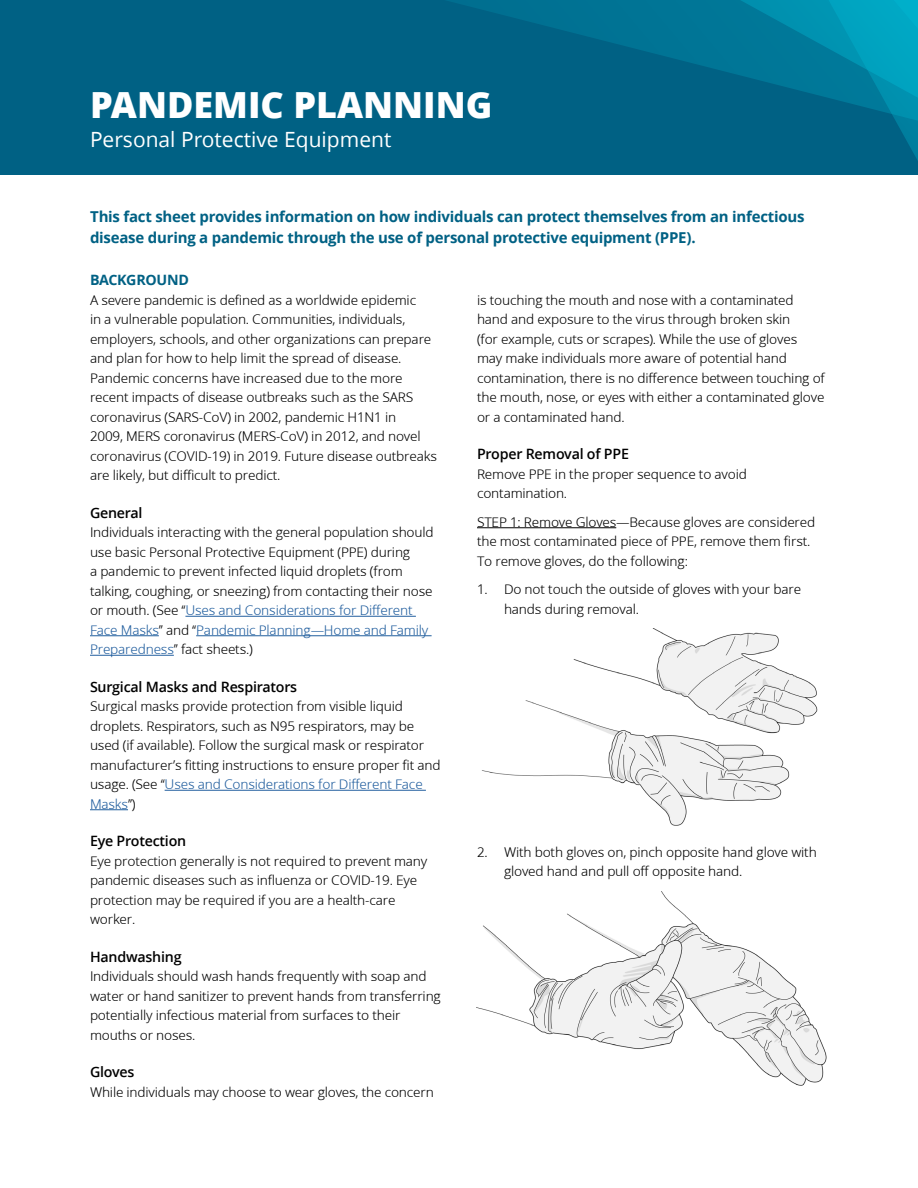
<style>
.page{position:relative;width:918px;height:1188px;background:#fff}
.page>*{position:absolute;margin:0;border:0;box-sizing:border-box;transform-origin:0 0}
.t1{font:800 36px "Zoramlds Lat";color:#fff}
.t2{font:21px "Zoramlds Lat";color:#fff}
.t3{font:700 15px/21px "Zoramlds Lat";letter-spacing:-.015em;color:#006184}
.t4{font:600 14.25px "Zoramlds Lat";letter-spacing:-.015em;color:#000}
.t5{font:700 14.25px "Zoramlds Lat";letter-spacing:-.015em;color:#006184}
.t6{font:13.5px/19.5px "Zoramlds Lat";letter-spacing:-.015em;color:#000}
.s1{color:#215e9e}
</style>
<div class="page">
<div style="left:0;top:0;width:918px;height:175px;background:#006184"></div>
<hr style="left:185px;top:616px;width:231px;height:1px;background:#215e9e">
<hr style="left:90px;top:635px;width:69px;height:1px;background:#215e9e">
<hr style="left:196px;top:635px;width:236px;height:1px;background:#215e9e">
<hr style="left:90px;top:655px;width:84px;height:1px;background:#215e9e">
<hr style="left:165px;top:790px;width:261px;height:1px;background:#215e9e">
<hr style="left:90px;top:809px;width:38px;height:1px;background:#215e9e">
<hr style="left:477px;top:527px;width:139px;height:1px;background:#000">
<svg style="left:447px;top:0;width:293px;height:75px"></svg>
<svg style="left:740px;top:0;width:178px;height:161px"></svg>
<img style="left:481px;top:629px;width:337px;height:197px">
<img style="left:477px;top:891px;width:350px;height:195px">
<h1 class="t1" style="left:90px;top:77px;width:404px">PANDEMIC PLANNING</h1>
<h2 class="t2" style="left:90px;top:124px;width:303px">Personal Protective Equipment</h2>
<p class="t3" style="left:90px;top:207px;width:716px">This fact sheet provides information on how individuals can protect themselves from an infectious disease during a pandemic through the use of personal protective equipment (PPE).</p>
<p class="t5" style="left:90px;top:269px;width:101px">BACKGROUND</p>
<p class="t6" style="left:90px;top:290px;width:349px">A severe pandemic is defined as a worldwide epidemic<br>in a vulnerable population. Communities, individuals, employers, schools, and other organizations can prepare and plan for how to help limit the spread of disease.<br>Pandemic concerns have increased due to the more recent impacts of disease outbreaks such as the SARS coronavirus (SARS-CoV) in 2002, pandemic H1N1 in<br>2009, MERS coronavirus (MERS-CoV) in 2012, and novel coronavirus (COVID-19) in 2019. Future disease outbreaks are likely, but difficult to predict.</p>
<p class="t4" style="left:90px;top:502px;width:54px">General</p>
<p class="t6" style="left:90px;top:523px;width:345px">Individuals interacting with the general population should use basic Personal Protective Equipment (PPE) during<br>a pandemic to prevent infected liquid droplets (from talking, coughing, or sneezing) from contacting their nose or mouth. (See “<span class="s1">Uses and Considerations for Different Face Masks</span>” and “<span class="s1">Pandemic Planning—Home and Family Preparedness</span>” fact sheets.)</p>
<p class="t4" style="left:90px;top:676px;width:209px">Surgical Masks and Respirators</p>
<p class="t6" style="left:90px;top:697px;width:352px">Surgical masks provide protection from visible liquid droplets. Respirators, such as N95 respirators, may be used (if available). Follow the surgical mask or respirator manufacturer’s fitting instructions to ensure proper fit and usage. (See “<span class="s1">Uses and Considerations for Different Face Masks</span>”)</p>
<p class="t4" style="left:90px;top:830px;width:98px">Eye Protection</p>
<p class="t6" style="left:90px;top:851px;width:339px">Eye protection generally is not required to prevent many pandemic diseases such as influenza or COVID-19. Eye protection may be required if you are a health-care worker.</p>
<p class="t4" style="left:90px;top:946px;width:93px">Handwashing</p>
<p class="t6" style="left:90px;top:967px;width:352px">Individuals should wash hands frequently with soap and water or hand sanitizer to prevent hands from transferring potentially infectious material from surfaces to their mouths or noses.</p>
<p class="t4" style="left:90px;top:1061px;width:46px">Gloves</p>
<p class="t6" style="left:90px;top:1082px;width:345px">While individuals may choose to wear gloves, the concern</p>
<p class="t6" style="left:477px;top:290px;width:349px">is touching the mouth and nose with a contaminated hand and exposure to the virus through broken skin<br>(for example, cuts or scrapes). While the use of gloves may make individuals more aware of potential hand contamination, there is no difference between touching of the mouth, nose, or eyes with either a contaminated glove or a contaminated hand.</p>
<p class="t4" style="left:477px;top:443px;width:153px">Proper Removal of PPE</p>
<p class="t6" style="left:477px;top:464px;width:271px">Remove PPE in the proper sequence to avoid contamination.</p>
<p class="t6" style="left:477px;top:512px;width:340px">STEP 1: Remove Gloves—Because gloves are considered the most contaminated piece of PPE, remove them first.<br>To remove gloves, do the following:</p>
<p class="t6" style="left:504px;top:580px;width:299px;text-indent:-27px">1. Do not touch the outside of gloves with your bare hands during removal.</p>
<p class="t6" style="left:504px;top:842px;width:314px;text-indent:-27px">2. With both gloves on, pinch opposite hand glove with gloved hand and pull off opposite hand.</p>
</div>
